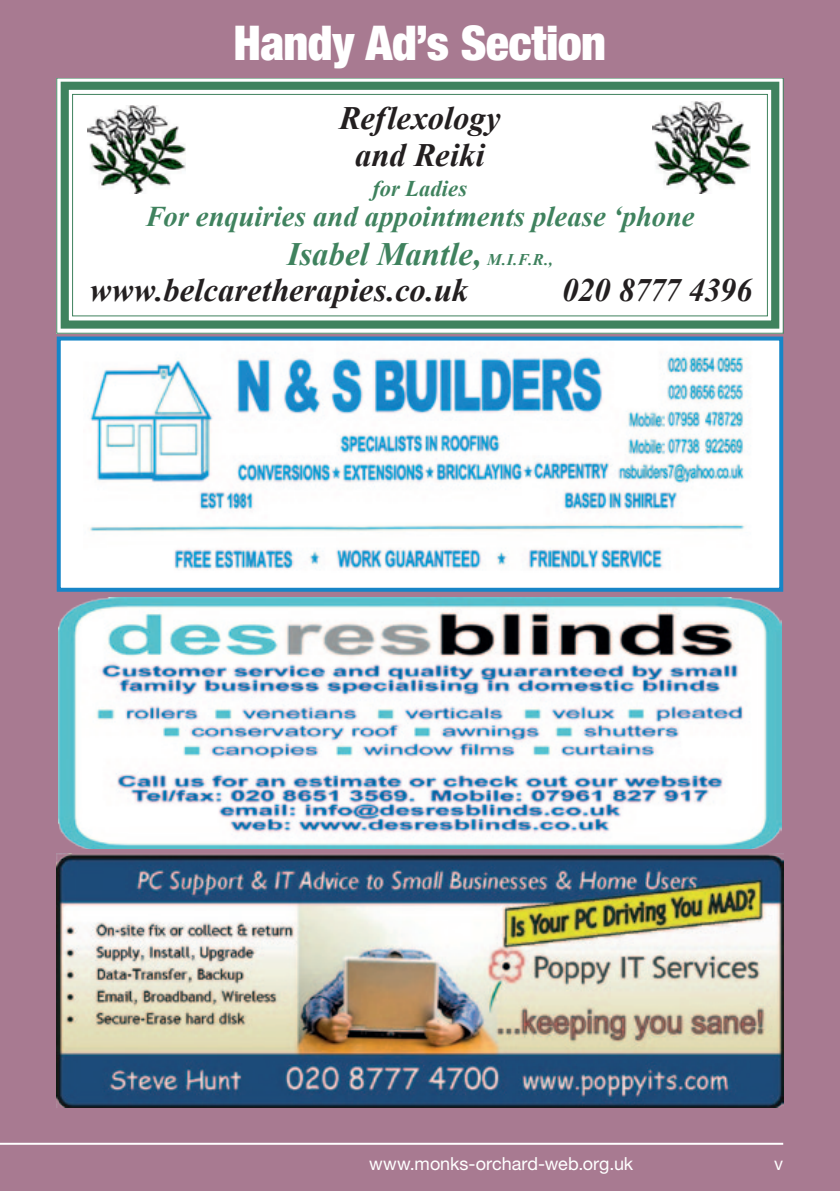
<style>
.page{position:relative;width:840px;height:1191px;background:#fff}
.page>*{position:absolute;margin:0;border:0;box-sizing:border-box;transform-origin:0 0}
.t1{font:900 condensed 48px "Helvetica Neue LT Std";letter-spacing:-.015em;color:#fff}
.t2{font:italic 700 32.6px/36.8px "Times New Roman";color:#231f20;text-align:center}
.t3{font:italic 700 32.6px "Times New Roman";color:#3f825e}
.t4{font:italic 700 32.6px "Times New Roman";letter-spacing:-.025em;color:#231f20}
.t5{font:italic 700 28.6px "Times New Roman";color:#3f825e}
.t6{font:italic 700 22.4px "Times New Roman";letter-spacing:.005em;color:#3f825e}
.t7{font:18px "Helvetica Neue LT Std";color:#fff}
.s1{font-size:16.4px}
</style>
<div class="page">
<div style="left:0;top:0;width:839px;height:1191px;background:#a87a91"></div>
<hr style="left:0;top:1142px;width:782px;height:2px;background:#fff">
<img style="left:57px;top:853px;width:725px;height:254px">
<img style="left:59px;top:597px;width:721px;height:251px">
<div style="left:59px;top:338px;width:721px;height:252px;background:#fff"></div>
<img style="left:89px;top:355px;width:656px;height:215px">
<div style="left:57px;top:336px;width:725px;height:256px;border:4px solid #1785c7"></div>
<div style="left:57px;top:78px;width:725px;height:255px;background:#fff"></div>
<div style="left:72px;top:94px;width:695px;height:222px;border:1px solid #3f825e"></div>
<div style="left:61px;top:82px;width:717px;height:247px;border:8px solid #3f825e"></div>
<img style="left:87px;top:106px;width:98px;height:88px">
<img style="left:652px;top:101px;width:98px;height:93px">
<h1 class="t1" style="left:233px;top:14px;width:374px">Handy Ad’s Section</h1>
<p class="t2" style="left:339px;top:99px;width:163px">Reflexology and Reiki</p>
<p class="t6" style="left:372px;top:173px;width:96px">for Ladies</p>
<p class="t5" style="left:145px;top:197px;width:550px">For enquiries and appointments please ‘phone</p>
<p class="t3" style="left:287px;top:231px;width:267px">Isabel Mantle, <span class="s1">M.I.F.R.,</span></p>
<p class="t2" style="left:90px;top:271px;width:380px">www.belcaretherapies.co.uk</p>
<p class="t4" style="left:562px;top:267px;width:191px">020 8777 4396</p>
<p class="t7" style="left:369px;top:1152px;width:266px">www.monks-orchard-web.org.uk</p>
<p class="t7" style="left:773px;top:1152px;width:10px">v</p>
</div>
